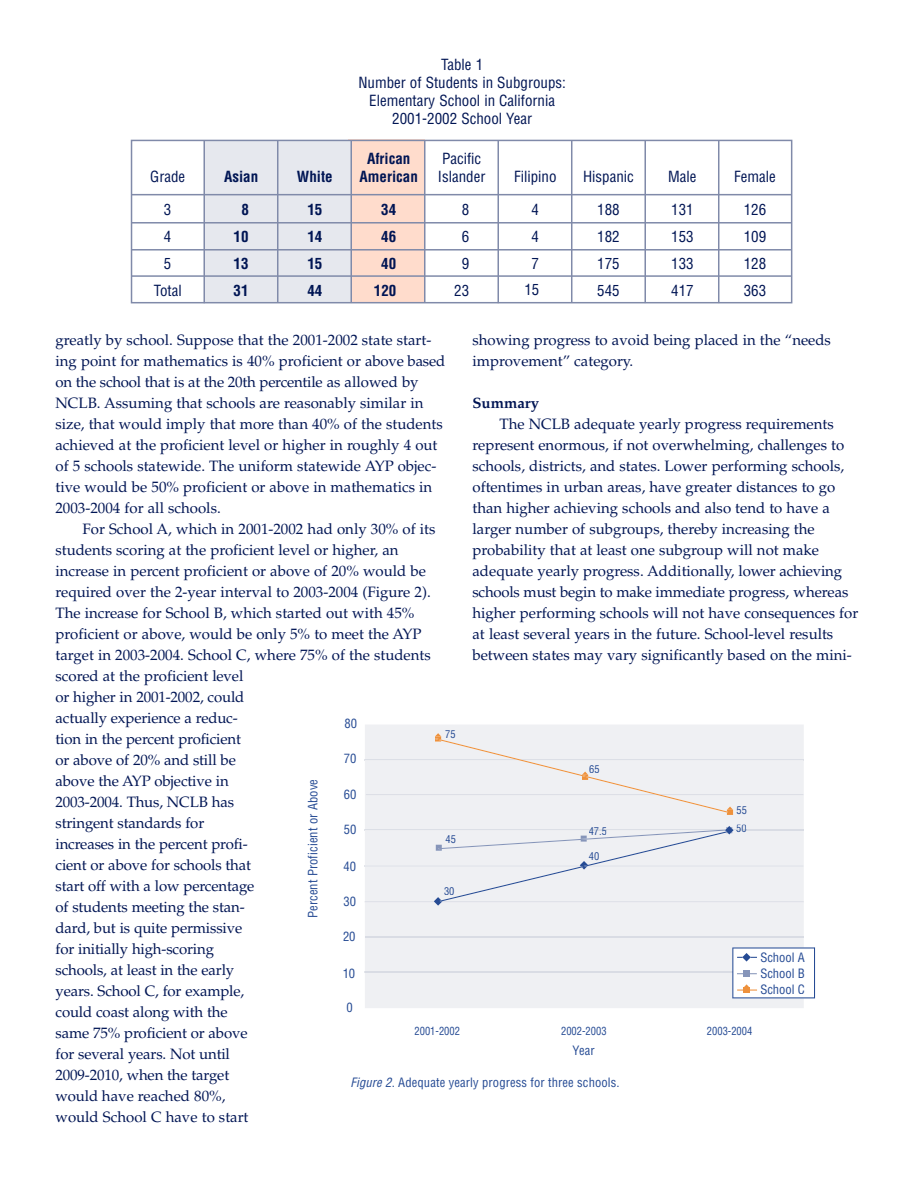
<style>
.page{position:relative;width:918px;height:1188px;background:#fff}
.page>*{position:absolute;margin:0;border:0;box-sizing:border-box;transform-origin:0 0}
.t1{font:15px/21px "Palatino";color:#001554}
.t2{font:condensed 15px/27px "Helvetica";color:#001554;text-align:justify}
.t3{font:700 condensed 15px/27px "Helvetica";color:#001554;text-align:center}
.t4{font:700 15px "Palatino";color:#001554}
.t5{font:condensed 12.6px/16px "Helvetica";letter-spacing:.01em;color:#264b94;text-align:justify}
.t6{font:condensed 11.1px "Helvetica";color:#264b94;scale:.95 1}
.t7{font:condensed 10.5px/18.6px "Helvetica";color:#264b94}
.t8{font:condensed 10.5px "Helvetica";color:#2a5497}
.s1{font-style:italic}
</style>
<div class="page">
<div style="left:365px;top:725px;width:439px;height:283px;background:#eff0f3"></div>
<div style="left:446px;top:730px;width:9px;height:8px;background:#eff0f3"></div>
<hr style="left:365px;top:972px;width:367px;height:1px;background:#d9dce4">
<hr style="left:365px;top:937px;width:439px;height:1px;background:#d9dce4">
<div style="left:365px;top:733px;width:439px;height:82px;background:#eff0f3"></div>
<svg style="left:732px;top:947px;width:83px;height:51px"></svg>
<svg style="left:365px;top:825px;width:439px;height:81px"></svg>
<div style="left:348px;top:140px;width:77px;height:163px;background:#ffdccc"></div>
<div style="left:204px;top:140px;width:147px;height:163px;background:#e6e8ee"></div>
<hr style="left:203px;top:140px;width:2px;height:163px;background:#808aa9">
<hr style="left:277px;top:140px;width:1px;height:163px;background:#808aa9">
<hr style="left:350px;top:141px;width:2px;height:162px;background:#808aa9">
<hr style="left:424px;top:140px;width:1px;height:163px;background:#808aa9">
<hr style="left:497px;top:141px;width:2px;height:162px;background:#808aa9">
<hr style="left:571px;top:141px;width:1px;height:162px;background:#808aa9">
<hr style="left:644px;top:141px;width:2px;height:162px;background:#808aa9">
<hr style="left:718px;top:140px;width:1px;height:163px;background:#808aa9">
<hr style="left:132px;top:275px;width:660px;height:2px;background:#808aa9">
<hr style="left:131px;top:249px;width:661px;height:2px;background:#808aa9">
<hr style="left:132px;top:222px;width:660px;height:2px;background:#808aa9">
<hr style="left:131px;top:194px;width:661px;height:1px;background:#808aa9">
<div style="left:131px;top:140px;width:661px;height:163px;border:2px solid #808aa9"></div>
<p class="t2" style="left:150px;top:164px;width:36px">Grade</p>
<p class="t2" style="left:154px;top:197px;width:30px;text-align:center">3<br>4<br>5<br>Total</p>
<p class="t3" style="left:224px;top:164px;width:36px">Asian</p>
<p class="t3" style="left:234px;top:197px;width:17px">8<br>10<br>13<br>31</p>
<p class="t3" style="left:297px;top:164px;width:37px">White</p>
<p class="t3" style="left:307px;top:197px;width:16px;text-align:justify">15<br>14<br>15<br>44</p>
<p class="t2" style="left:358px;top:57px;width:209px;line-height:18px;text-align:center">Table 1<br>Number of Students in Subgroups:<br>Elementary School in California<br>2001-2002 School Year</p>
<p class="t2" style="left:438px;top:150px;width:49px;line-height:18px">Pacific<br>Islander</p>
<p class="t3" style="left:360px;top:151px;width:60px;line-height:18px">African<br>American</p>
<p class="t3" style="left:381px;top:197px;width:16px;text-align:justify">34<br>46<br>40</p>
<p class="t2" style="left:462px;top:197px;width:9px">8<br>6<br>9</p>
<p class="t2" style="left:514px;top:164px;width:44px">Filipino</p>
<p class="t2" style="left:532px;top:197px;width:9px">4<br>4<br>7</p>
<p class="t3" style="left:374px;top:278px;width:24px">120</p>
<p class="t2" style="left:454px;top:278px;width:16px">23</p>
<p class="t2" style="left:524px;top:278px;width:16px">15</p>
<p class="t2" style="left:583px;top:164px;width:52px">Hispanic</p>
<p class="t2" style="left:597px;top:197px;width:24px">188<br>182<br>175<br>545</p>
<p class="t2" style="left:668px;top:165px;width:30px">Male</p>
<p class="t2" style="left:671px;top:198px;width:24px">131<br>153<br>133<br>417</p>
<p class="t2" style="left:734px;top:165px;width:43px">Female</p>
<p class="t2" style="left:744px;top:198px;width:24px">126<br>109<br>128<br>363</p>
<p class="t1" style="left:56px;top:331px;width:391px">greatly by school. Suppose that the 2001-2002 state start&shy;ing point for mathematics is 40% proficient or above based on the school that is at the 20th percentile as allowed by NCLB. Assuming that schools are reasonably similar in size, that would imply that more than 40% of the students achieved at the proficient level or higher in roughly 4 out of 5 schools statewide. The uniform statewide AYP objec&shy;tive would be 50% proficient or above in mathematics in 2003-2004 for all schools.</p>
<p class="t1" style="left:56px;top:520px;width:382px;text-indent:27px">For School A, which in 2001-2002 had only 30% of its students scoring at the proficient level or higher, an increase in percent proficient or above of 20% would be required over the 2-year interval to 2003-2004 (Figure 2).<br>The increase for School B, which started out with 45% proficient or above, would be only 5% to meet the AYP target in 2003-2004. School C, where 75% of the students scored at the proficient level<br>or higher in 2001-2002, could<br>actually experience a reduc-<br>tion in the percent proficient<br>or above of 20% and still be<br>above the AYP objective in<br>2003-2004. Thus, NCLB has<br>stringent standards for<br>increases in the percent profi-<br>cient or above for schools that<br>start off with a low percentage<br>of students meeting the stan-<br>dard, but is quite permissive<br>for initially high-scoring<br>schools, at least in the early<br>years. School C, for example,<br>could coast along with the<br>same 75% proficient or above<br>for several years. Not until<br>2009-2010, when the target<br>would have reached 80%,<br>would School C have to start</p>
<p class="t1" style="left:472px;top:331px;width:360px">showing progress to avoid being placed in the “needs improvement” category.</p>
<p class="t4" style="left:472px;top:397px;width:68px">Summary</p>
<p class="t1" style="left:472px;top:415px;width:387px;text-indent:27px">The NCLB adequate yearly progress requirements represent enormous, if not overwhelming, challenges to schools, districts, and states. Lower performing schools, oftentimes in urban areas, have greater distances to go than higher achieving schools and also tend to have a larger number of subgroups, thereby increasing the probability that at least one subgroup will not make adequate yearly progress. Additionally, lower achieving schools must begin to make immediate progress, whereas higher performing schools will not have consequences for at least several years in the future. School-level results between states may vary significantly based on the mini-</p>
<p class="t5" style="left:345px;top:717px;width:14px">80</p>
<p class="t5" style="left:344px;top:751px;width:14px">70</p>
<p class="t5" style="left:344px;top:788px;width:14px">60</p>
<p class="t7" style="left:445px;top:726px;width:12px">75</p>
<p class="t7" style="left:589px;top:760px;width:12px">65</p>
<p class="t5" style="left:306px;top:918px;width:141px;rotate:-90deg">Percent Proficient or Above</p>
<p class="t7" style="left:736px;top:802px;width:12px">55<br>50</p>
<p class="t5" style="left:344px;top:822px;width:14px">50</p>
<p class="t8" style="left:589px;top:827px;width:20px">47 5</p>
<p class="t7" style="left:599px;top:823px;width:4px">.</p>
<p class="t7" style="left:445px;top:831px;width:12px">45</p>
<p class="t7" style="left:589px;top:848px;width:12px">40</p>
<p class="t5" style="left:344px;top:859px;width:14px">40</p>
<p class="t5" style="left:344px;top:895px;width:14px">30</p>
<p class="t7" style="left:444px;top:882px;width:12px">30</p>
<p class="t5" style="left:343px;top:930px;width:14px">20</p>
<p class="t5" style="left:760px;top:950px;width:46px">School A School B School C</p>
<p class="t5" style="left:343px;top:966px;width:14px">10</p>
<p class="t5" style="left:347px;top:1000px;width:8px">0</p>
<p class="t6" style="left:415px;top:1026px;width:49px">2001-2002</p>
<p class="t6" style="left:561px;top:1026px;width:49px">2002-2003</p>
<p class="t6" style="left:707px;top:1026px;width:49px">2003-2004</p>
<p class="t5" style="left:573px;top:1043px;width:24px">Year</p>
<p class="t5" style="left:350px;top:1075px;width:271px"><span class="s1">Figure 2</span>. Adequate yearly progress for three schools.</p>
</div>
